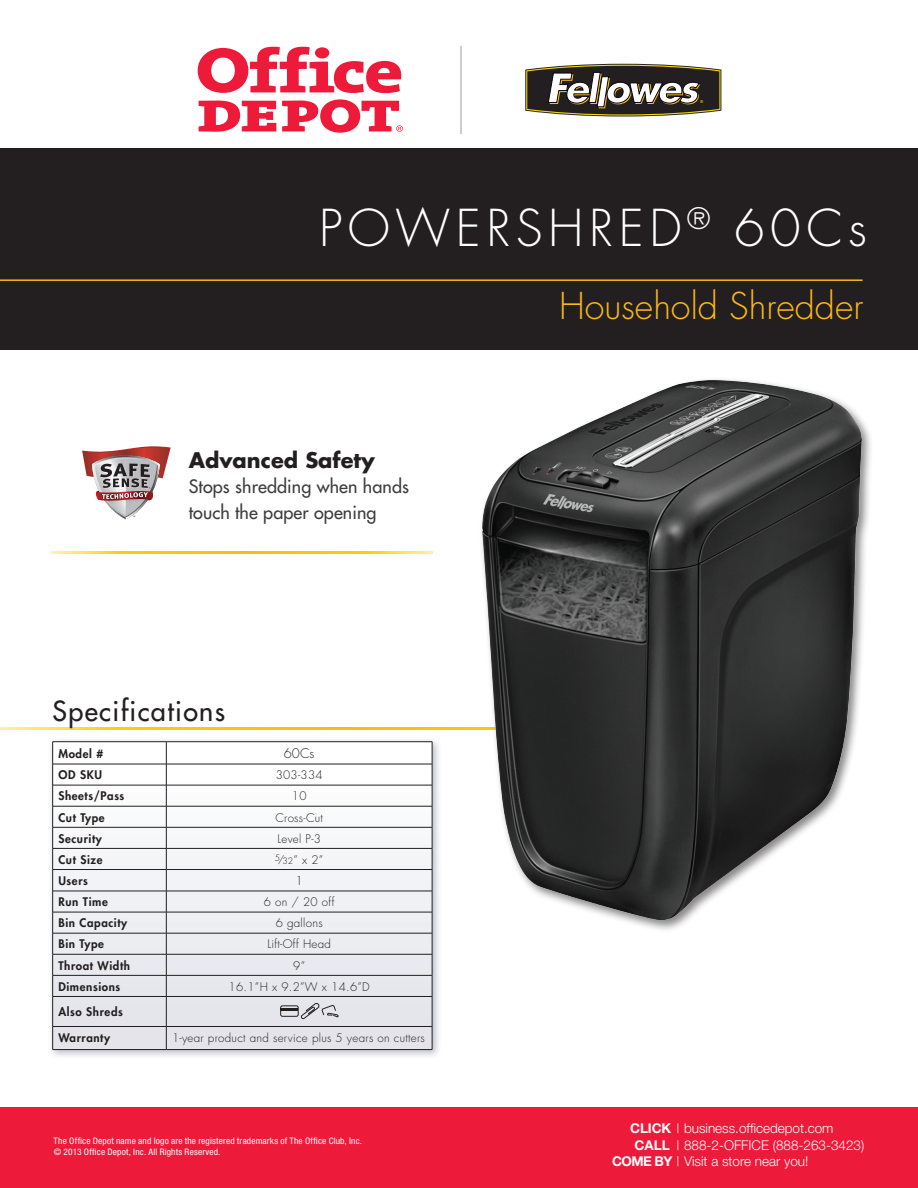
<style>
.page{position:relative;width:918px;height:1188px;background:#fff}
.page>*{position:absolute;margin:0;border:0;box-sizing:border-box;transform-origin:0 0}
.t1{font:300 49.5px "Futura Std";letter-spacing:.11em;color:#fff}
.t2{font:300 36px "Futura Std";color:#fcb814}
.t3{font:500 27px "Futura Std";letter-spacing:.05em;color:#231f20}
.main_feature_Header{font:700 21px "Futura Std";color:#231f20}
.Main_Feature_Copy{font:500 18px/25.5px "Futura Std";letter-spacing:.005em;color:#3e3e3f}
.t4{font:300 13.5px "Helvetica Neue";color:#fff}
.t5{font:300 13.05px "Futura Std";color:#231f20}
.Chart_Copy{font:300 12px "Futura Std";color:#231f20}
.Chart_Copy-2{font:300 11.55px "Futura Std";letter-spacing:.025em;color:#231f20}
.Chart_Bold{font:800 11.55px "Futura Std";letter-spacing:.05em;color:#231f20}
.t6{font:condensed 9px/10.5px "Helvetica Neue";letter-spacing:.02em;color:#fff;scale:1.04 1}
.t7{font:700 4.2px "Helvetica";color:#fdbe12}
.s1{font-size:8.7px}
.s2{font-weight:700}
</style>
<div class="page">
<div style="left:0;top:1107px;width:918px;height:81px;background:#ed1a3a"></div>
<svg style="left:198px;top:47px;width:203px;height:46px"></svg>
<svg style="left:199px;top:101px;width:77px;height:31px"></svg>
<svg style="left:282px;top:99px;width:121px;height:34px"></svg>
<hr style="left:460px;top:46px;width:2px;height:88px;background:#bcbdc0">
<svg style="left:525px;top:63px;width:197px;height:54px"></svg>
<div style="left:0;top:148px;width:918px;height:202px;background:#231f20"></div>
<hr style="left:0;top:279px;width:863px;height:2px;background:#fcb814">
<div style="left:47px;top:737px;width:395px;height:322px;background:#858a9e;opacity:.55"></div>
<svg style="left:53px;top:742px;width:379px;height:307px"></svg>
<hr style="left:53px;top:741px;width:113px;height:1px;background:#231f20">
<hr style="left:166px;top:741px;width:266px;height:1px;background:#231f20">
<hr style="left:53px;top:764px;width:113px;height:1px;background:#231f20">
<hr style="left:166px;top:764px;width:266px;height:1px;background:#231f20">
<hr style="left:53px;top:785px;width:113px;height:1px;background:#231f20">
<hr style="left:166px;top:785px;width:266px;height:1px;background:#231f20">
<hr style="left:53px;top:806px;width:113px;height:1px;background:#231f20">
<hr style="left:166px;top:806px;width:266px;height:1px;background:#231f20">
<hr style="left:53px;top:827px;width:113px;height:1px;background:#231f20">
<hr style="left:166px;top:827px;width:266px;height:1px;background:#231f20">
<hr style="left:53px;top:848px;width:113px;height:1px;background:#231f20">
<hr style="left:166px;top:848px;width:266px;height:1px;background:#231f20">
<hr style="left:53px;top:869px;width:113px;height:1px;background:#231f20">
<hr style="left:166px;top:869px;width:266px;height:1px;background:#231f20">
<hr style="left:53px;top:891px;width:113px;height:1px;background:#231f20">
<hr style="left:166px;top:891px;width:266px;height:1px;background:#231f20">
<hr style="left:53px;top:912px;width:113px;height:1px;background:#231f20">
<hr style="left:166px;top:912px;width:266px;height:1px;background:#231f20">
<hr style="left:53px;top:933px;width:113px;height:1px;background:#231f20">
<hr style="left:166px;top:933px;width:266px;height:1px;background:#231f20">
<hr style="left:53px;top:954px;width:113px;height:1px;background:#231f20">
<hr style="left:166px;top:954px;width:266px;height:1px;background:#231f20">
<hr style="left:53px;top:975px;width:113px;height:1px;background:#231f20">
<hr style="left:166px;top:975px;width:266px;height:1px;background:#231f20">
<hr style="left:53px;top:996px;width:113px;height:1px;background:#231f20">
<hr style="left:166px;top:996px;width:266px;height:1px;background:#231f20">
<hr style="left:53px;top:1026px;width:113px;height:1px;background:#231f20">
<svg style="left:52px;top:742px;width:1px;height:307px"></svg>
<hr style="left:166px;top:1026px;width:266px;height:1px;background:#231f20">
<svg style="left:166px;top:742px;width:1px;height:307px"></svg>
<svg style="left:432px;top:742px;width:1px;height:307px"></svg>
<hr style="left:53px;top:1049px;width:113px;height:1px;background:#231f20">
<hr style="left:166px;top:1049px;width:266px;height:1px;background:#231f20">
<svg style="left:51px;top:552px;width:381px;height:1px"></svg>
<svg style="left:0;top:728px;width:447px;height:2px"></svg>
<svg style="left:82px;top:446px;width:89px;height:73px"></svg>
<div style="left:280px;top:1005px;width:19px;height:12px;border:1px solid #231f20;border-radius:2px"></div>
<hr style="left:281px;top:1008px;width:17px;height:3px;background:#231f20">
<svg style="left:300px;top:1002px;width:39px;height:18px"></svg>
<img style="left:447px;top:379px;width:424px;height:551px">
<p class="t7" style="left:700px;top:98px;width:5px">®</p>
<p class="t1" style="left:319px;top:198px;width:549px">POWERSHRED<sup>®</sup> 60Cs</p>
<p class="main_feature_Header" style="left:189px;top:446px;width:187px">Advanced Safety</p>
<p class="Main_Feature_Copy" style="left:189px;top:474px;width:222px">Stops shredding when hands touch the paper opening</p>
<p class="t3" style="left:53px;top:694px;width:174px">Specifications</p>
<p class="Chart_Bold" style="left:58px;top:747px;width:46px">Model #</p>
<p class="t5" style="left:284px;top:746px;width:32px">60Cs</p>
<p class="Chart_Bold" style="left:58px;top:768px;width:45px">OD SKU</p>
<p class="Chart_Copy-2" style="left:276px;top:768px;width:48px">303-334</p>
<p class="Chart_Bold" style="left:58px;top:789px;width:67px">Sheets/Pass</p>
<p class="Chart_Copy-2" style="left:292px;top:789px;width:16px">10</p>
<p class="Chart_Bold" style="left:58px;top:810px;width:48px">Cut Type</p>
<p class="Chart_Copy-2" style="left:275px;top:810px;width:49px">Cross-Cut</p>
<p class="Chart_Bold" style="left:58px;top:831px;width:45px">Security</p>
<p class="Chart_Copy-2" style="left:277px;top:831px;width:45px">Level P-3</p>
<p class="Chart_Bold" style="left:58px;top:852px;width:46px">Cut Size</p>
<p class="Chart_Copy-2" style="left:275px;top:853px;width:50px"><sup>5</sup>⁄<span class="s1">32</span>” x 2”</p>
<p class="Chart_Bold" style="left:58px;top:873px;width:31px">Users</p>
<p class="Chart_Copy" style="left:296px;top:874px;width:9px">1</p>
<p class="Chart_Bold" style="left:58px;top:895px;width:51px">Run Time</p>
<p class="Chart_Copy-2" style="left:264px;top:895px;width:72px">6 on / 20 off</p>
<p class="Chart_Bold" style="left:58px;top:916px;width:70px">Bin Capacity</p>
<p class="Chart_Copy-2" style="left:276px;top:916px;width:49px">6 gallons</p>
<p class="Chart_Bold" style="left:58px;top:937px;width:47px">Bin Type</p>
<p class="Chart_Copy-2" style="left:267px;top:937px;width:65px">Lift-Off Head</p>
<p class="Chart_Bold" style="left:58px;top:958px;width:73px">Throat Width</p>
<p class="Chart_Copy-2" style="left:293px;top:958px;width:13px">9”</p>
<p class="Chart_Bold" style="left:58px;top:979px;width:63px">Dimensions</p>
<p class="Chart_Copy-2" style="left:229px;top:979px;width:143px">16.1”H x 9.2”W x 14.6”D</p>
<p class="Chart_Bold" style="left:58px;top:1005px;width:66px">Also Shreds</p>
<p class="Chart_Bold" style="left:58px;top:1030px;width:53px">Warranty</p>
<p class="Chart_Copy-2" style="left:172px;top:1031px;width:254px">1-year product and service plus 5 years on cutters</p>
<p class="t6" style="left:54px;top:1136px;width:298px">The Office Depot name and logo are the registered trademarks of The Office Club, Inc. © 2013 Office Depot, Inc. All Rights Reserved.</p>
<p class="t2" style="left:559px;top:284px;width:306px">Household Shredder</p>
<p class="t4" style="left:630px;top:1120px;width:205px"><span class="s2">CLICK</span> | business.officedepot.com</p>
<p class="t4" style="left:635px;top:1137px;width:231px"><span class="s2">CALL</span> | 888-2-OFFICE (888-263-3423)</p>
<p class="t4" style="left:612px;top:1153px;width:198px"><span class="s2">COME BY</span> | Visit a store near you!</p>
</div>
